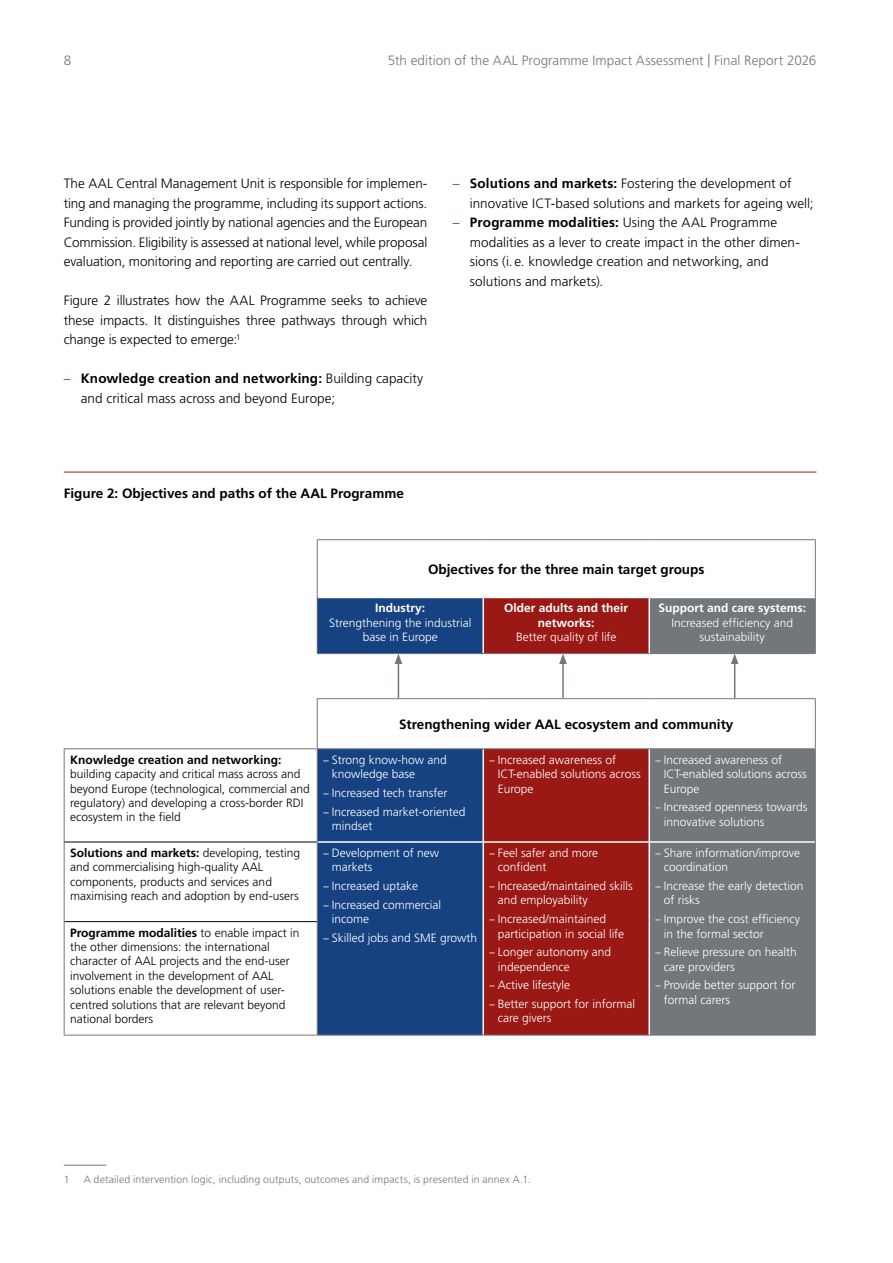
<style>
.page{position:relative;width:893px;height:1263px;background:#fff}
.page>*{position:absolute;margin:0;border:0;box-sizing:border-box;transform-origin:0 0}
.Fließtext{font:300 13.5px/19.5px "Frutiger LT Pro";color:#000}
.Grafikhead{font:700 13.5px "Frutiger LT Pro";color:#000}
.t1{font:300 13.5px "Frutiger LT Pro";letter-spacing:.005em;color:#71777a}
.t2{font:300 12px/14.4px "Frutiger LT Pro";color:#fff}
.t3{font:300 12px/14.4px "Frutiger LT Pro";color:#000}
.t4{font:700 12px/14.4px "Frutiger LT Pro";color:#fff;text-align:center}
.Fußnote{font:300 10.5px "Frutiger LT Pro";letter-spacing:.01em;color:#71777a}
.s1{color:#9a1915}
.s2{font-weight:700}
.s3{font-weight:300}
.s4{font-family:"Myriad Pro";font-weight:400}
</style>
<div class="page">
<hr style="left:64px;top:1165px;width:42px;height:1px;background:#71777a">
<hr style="left:64px;top:472px;width:752px;height:1px;background:#9a1915">
<div style="left:317px;top:597px;width:166px;height:57px;background:#164282"></div>
<svg style="left:483px;top:598px;width:166px;height:437px;fill:#9a1915"></svg>
<svg style="left:649px;top:598px;width:166px;height:437px;fill:#71777a"></svg>
<div style="left:318px;top:749px;width:164px;height:286px;background:#164282"></div>
<hr style="left:318px;top:597px;width:165px;height:1px;background:#fff">
<hr style="left:482px;top:598px;width:2px;height:55px;background:#fff">
<hr style="left:648px;top:598px;width:2px;height:55px;background:#fff">
<hr style="left:482px;top:654px;width:2px;height:44px;background:#fff">
<hr style="left:648px;top:654px;width:2px;height:44px;background:#fff">
<hr style="left:482px;top:749px;width:2px;height:92px;background:#fff">
<hr style="left:648px;top:749px;width:2px;height:92px;background:#fff">
<hr style="left:318px;top:841px;width:165px;height:2px;background:#fff">
<hr style="left:483px;top:841px;width:166px;height:2px;background:#fff">
<hr style="left:482px;top:843px;width:2px;height:79px;background:#fff">
<hr style="left:649px;top:841px;width:166px;height:2px;background:#fff">
<hr style="left:648px;top:843px;width:2px;height:79px;background:#fff">
<hr style="left:482px;top:922px;width:2px;height:113px;background:#fff">
<hr style="left:648px;top:922px;width:2px;height:113px;background:#fff">
<hr style="left:317px;top:539px;width:166px;height:1px;background:#71777a">
<hr style="left:317px;top:540px;width:1px;height:57px;background:#71777a">
<hr style="left:483px;top:539px;width:166px;height:1px;background:#71777a">
<hr style="left:649px;top:539px;width:167px;height:1px;background:#71777a">
<hr style="left:815px;top:540px;width:1px;height:57px;background:#71777a">
<hr style="left:317px;top:597px;width:1px;height:56px;background:#71777a">
<hr style="left:815px;top:597px;width:1px;height:56px;background:#71777a">
<hr style="left:317px;top:653px;width:166px;height:1px;background:#71777a">
<hr style="left:483px;top:653px;width:166px;height:1px;background:#71777a">
<hr style="left:649px;top:653px;width:167px;height:1px;background:#71777a">
<hr style="left:64px;top:748px;width:253px;height:1px;background:#71777a">
<hr style="left:64px;top:749px;width:1px;height:93px;background:#71777a">
<hr style="left:64px;top:842px;width:1px;height:80px;background:#71777a">
<hr style="left:64px;top:922px;width:1px;height:113px;background:#71777a">
<hr style="left:64px;top:1035px;width:253px;height:1px;background:#71777a">
<hr style="left:65px;top:842px;width:252px;height:1px;background:#000">
<hr style="left:65px;top:921px;width:252px;height:1px;background:#000">
<hr style="left:317px;top:698px;width:166px;height:1px;background:#71777a">
<hr style="left:317px;top:699px;width:1px;height:49px;background:#71777a">
<hr style="left:483px;top:698px;width:166px;height:1px;background:#71777a">
<hr style="left:649px;top:698px;width:167px;height:1px;background:#71777a">
<hr style="left:815px;top:699px;width:1px;height:49px;background:#71777a">
<hr style="left:317px;top:748px;width:166px;height:1px;background:#71777a">
<hr style="left:317px;top:749px;width:1px;height:93px;background:#71777a">
<hr style="left:483px;top:748px;width:166px;height:1px;background:#71777a">
<hr style="left:649px;top:748px;width:167px;height:1px;background:#71777a">
<hr style="left:815px;top:749px;width:1px;height:93px;background:#71777a">
<hr style="left:317px;top:842px;width:1px;height:80px;background:#71777a">
<hr style="left:815px;top:842px;width:1px;height:80px;background:#71777a">
<hr style="left:317px;top:922px;width:1px;height:113px;background:#71777a">
<hr style="left:815px;top:922px;width:1px;height:113px;background:#71777a">
<hr style="left:317px;top:1035px;width:166px;height:1px;background:#71777a">
<hr style="left:483px;top:1035px;width:166px;height:1px;background:#71777a">
<hr style="left:649px;top:1035px;width:167px;height:1px;background:#71777a">
<hr style="left:398px;top:662px;width:1px;height:36px;background:#71777a">
<svg style="left:395px;top:654px;width:7px;height:10px"></svg>
<hr style="left:562px;top:662px;width:2px;height:36px;background:#71777a">
<svg style="left:559px;top:654px;width:8px;height:10px"></svg>
<hr style="left:734px;top:662px;width:1px;height:36px;background:#71777a">
<svg style="left:731px;top:654px;width:7px;height:10px"></svg>
<p class="t1" style="left:64px;top:53px;width:9px">8</p>
<p class="t1" style="left:388px;top:53px;width:430px">5th edition of the AAL Programme Impact Assessment | Final Report 2026</p>
<p class="Fließtext" style="left:64px;top:174px;width:365px;text-align:justify">The AAL Central Management Unit is responsible for implemen&shy;ting and managing the programme, including its support actions.<br>Funding is provided jointly by national agencies and the European Commission. Eligibility is assessed at national level, while proposal evaluation, monitoring and reporting are carried out centrally.</p>
<p class="Fließtext" style="left:64px;top:291px;width:365px;text-align:justify">Figure 2 illustrates how the AAL Programme seeks to achieve these impacts. It distinguishes three pathways through which change is expected to emerge:<sup>1</sup></p>
<p class="Fließtext" style="left:81px;top:369px;width:344px;text-indent:-17px"><span class="s1">–</span> <span class="s2">Knowledge creation and networking:</span> Building capacity and critical mass across and beyond Europe;</p>
<p class="Fließtext" style="left:470px;top:174px;width:345px;text-indent:-17px"><span class="s1">–</span> <span class="s2">Solutions and markets:</span> Fostering the development of innovative ICT-based solutions and markets for ageing well;</p>
<p class="Fließtext" style="left:470px;top:213px;width:330px;text-indent:-17px"><span class="s1">–</span> <span class="s2">Programme modalities:</span> Using the AAL Programme modalities as a lever to create impact in the other dimen&shy;sions (i.e. knowledge creation and networking, and solutions and markets).</p>
<p class="Grafikhead" style="left:64px;top:485px;width:342px">Figure 2: Objectives and paths of the AAL Programme</p>
<p class="Grafikhead" style="left:428px;top:561px;width:278px">Objectives for the three main target groups</p>
<p class="t2" style="left:329px;top:601px;width:144px;text-align:center"><span class="s2">Industry:<br></span>Strengthening the industrial base in Europe</p>
<p class="t4" style="left:504px;top:601px;width:126px">Older adults and their networks:<br><span class="s3">Better quality of life</span></p>
<p class="t2" style="left:658px;top:601px;width:149px;text-align:center"><span class="s2">Support and care systems:<br></span>Increased efficiency and sustainability</p>
<p class="Grafikhead" style="left:399px;top:716px;width:336px">Strengthening wider AAL ecosystem and community</p>
<p class="t3" style="left:70px;top:752px;width:241px"><span class="s2">Knowledge creation and networking: </span>building capacity and critical mass across and beyond Europe (technological, commercial and regulatory) and developing a cross-border RDI ecosystem in the field</p>
<p class="t2" style="left:332px;top:752px;width:117px;text-indent:-9px"><span class="s4">–</span> Strong know-how and knowledge base</p>
<p class="t2" style="left:323px;top:785px;width:126px"><span class="s4">–</span> Increased tech transfer</p>
<p class="t2" style="left:332px;top:804px;width:135px;text-indent:-9px"><span class="s4">–</span> Increased market-oriented mindset</p>
<p class="t3" style="left:70px;top:846px;width:232px"><span class="s2">Solutions and markets:</span> developing, testing and commercialising high-quality AAL components, products and services and maximising reach and adoption by end-users</p>
<p class="t2" style="left:332px;top:846px;width:109px;text-indent:-9px"><span class="s4">–</span> Development of new markets</p>
<p class="t2" style="left:323px;top:879px;width:96px"><span class="s4">–</span> Increased uptake</p>
<p class="t2" style="left:332px;top:897px;width:111px;text-indent:-9px"><span class="s4">–</span> Increased commercial income</p>
<p class="t2" style="left:323px;top:930px;width:156px"><span class="s4">–</span> Skilled jobs and SME growth</p>
<p class="t3" style="left:70px;top:925px;width:231px"><span class="s2">Programme modalities</span> to enable impact in the other dimensions: the international character of AAL projects and the end-user involvement in the development of AAL solutions enable the development of user&shy;centred solutions that are relevant beyond national borders</p>
<p class="t2" style="left:498px;top:752px;width:144px;text-indent:-9px"><span class="s4">–</span> Increased awareness of<br>ICT-enabled solutions across<br>Europe</p>
<p class="t2" style="left:664px;top:752px;width:144px;text-indent:-9px"><span class="s4">–</span> Increased awareness of<br>ICT-enabled solutions across<br>Europe</p>
<p class="t2" style="left:664px;top:800px;width:145px;text-indent:-9px"><span class="s4">–</span> Increased openness towards innovative solutions</p>
<p class="t2" style="left:498px;top:846px;width:102px;text-indent:-9px"><span class="s4">–</span> Feel safer and more confident</p>
<p class="t2" style="left:498px;top:879px;width:137px;text-indent:-9px"><span class="s4">–</span> Increased/maintained skills and employability</p>
<p class="t2" style="left:498px;top:912px;width:128px;text-indent:-9px"><span class="s4">–</span> Increased/maintained participation in social life</p>
<p class="t2" style="left:498px;top:945px;width:115px;text-indent:-9px"><span class="s4">–</span> Longer autonomy and independence</p>
<p class="t2" style="left:489px;top:978px;width:82px"><span class="s4">–</span> Active lifestyle</p>
<p class="t2" style="left:498px;top:996px;width:139px;text-indent:-9px"><span class="s4">–</span> Better support for informal care givers</p>
<p class="t2" style="left:664px;top:846px;width:138px;text-indent:-9px"><span class="s4">–</span> Share information/improve coordination</p>
<p class="t2" style="left:664px;top:879px;width:141px;text-indent:-9px"><span class="s4">–</span> Increase the early detection of risks</p>
<p class="t2" style="left:664px;top:912px;width:138px;text-indent:-9px"><span class="s4">–</span> Improve the cost efficiency in the formal sector</p>
<p class="t2" style="left:664px;top:945px;width:134px;text-indent:-9px"><span class="s4">–</span> Relieve pressure on health care providers</p>
<p class="t2" style="left:664px;top:978px;width:133px;text-indent:-9px"><span class="s4">–</span> Provide better support for formal carers</p>
<p class="Fußnote" style="left:64px;top:1173px;width:7px">1</p>
<p class="Fußnote" style="left:84px;top:1173px;width:449px">A detailed intervention logic, including outputs, outcomes and impacts, is presented in annex A.1.</p>
</div>
